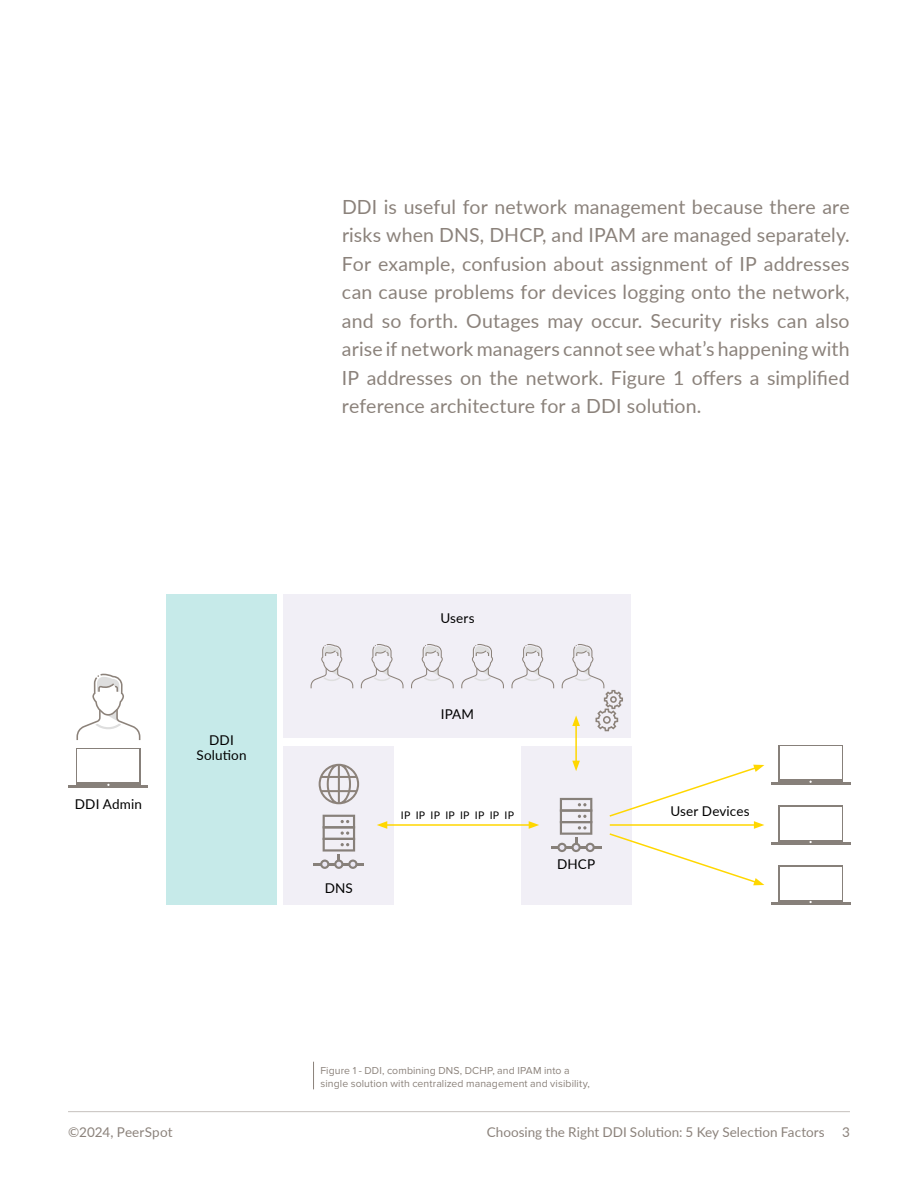
<style>
.page{position:relative;width:918px;height:1188px;background:#fff}
.page>*{position:absolute;margin:0;border:0;box-sizing:border-box;transform-origin:0 0}
.t1{font:19.5px/28.5px "Lato";letter-spacing:.005em;color:#8b827b;text-align:justify}
.t2{font:13.5px "Lato";color:#8b827b}
.t3{font:13.5px/14.7px "Lato";letter-spacing:.01em;color:#000;text-align:center}
.t4{font:10.5px/12.6px "Proxima Nova";letter-spacing:.01em;color:#8b827b}
.t5{font:10.5px "Lato";letter-spacing:.02em;color:#000}
</style>
<div class="page">
<hr style="left:68px;top:1111px;width:782px;height:1px;background:#c5c1bd">
<div style="left:284px;top:594px;width:347px;height:144px;background:#f1eff6"></div>
<div style="left:284px;top:746px;width:110px;height:158px;background:#f1eff6"></div>
<div style="left:166px;top:594px;width:111px;height:310px;background:#c6eae9"></div>
<div style="left:521px;top:746px;width:110px;height:158px;background:#f1eff6"></div>
<svg style="left:313px;top:1062px;width:1px;height:27px"></svg>
<div style="left:778px;top:745px;width:65px;height:38px;background:#87807a"></div>
<hr style="left:771px;top:782px;width:79px;height:2px;background:#87807a">
<div style="left:780px;top:746px;width:61px;height:33px;background:#fff"></div>
<svg style="left:778px;top:865px;width:65px;height:37px"></svg>
<hr style="left:771px;top:902px;width:79px;height:3px;background:#87807a">
<div style="left:780px;top:867px;width:61px;height:32px;background:#fff"></div>
<hr style="left:314px;top:863px;width:50px;height:2px;background:#87807a">
<svg style="left:320px;top:815px;width:38px;height:54px"></svg>
<hr style="left:551px;top:846px;width:50px;height:3px;background:#87807a">
<svg style="left:557px;top:798px;width:38px;height:54px"></svg>
<svg style="left:319px;top:764px;width:40px;height:40px"></svg>
<svg style="left:311px;top:644px;width:42px;height:44px"></svg>
<svg style="left:361px;top:644px;width:43px;height:44px"></svg>
<svg style="left:411px;top:644px;width:43px;height:44px"></svg>
<svg style="left:461px;top:644px;width:43px;height:44px"></svg>
<svg style="left:511px;top:644px;width:43px;height:44px"></svg>
<svg style="left:778px;top:805px;width:65px;height:37px"></svg>
<hr style="left:771px;top:842px;width:79px;height:3px;background:#87807a">
<div style="left:780px;top:807px;width:61px;height:32px;background:#fff"></div>
<div style="left:76px;top:748px;width:65px;height:38px;background:linear-gradient(to right,#89827c,#89827c)"></div>
<hr style="left:69px;top:785px;width:79px;height:3px;background:#87807a">
<div style="left:78px;top:750px;width:61px;height:32px;background:#fff"></div>
<svg style="left:76px;top:674px;width:64px;height:66px"></svg>
<svg style="left:609px;top:765px;width:155px;height:120px"></svg>
<hr style="left:575px;top:724px;width:2px;height:39px;background:#ffd700">
<svg style="left:572px;top:761px;width:8px;height:10px"></svg>
<svg style="left:562px;top:644px;width:61px;height:87px"></svg>
<hr style="left:385px;top:824px;width:146px;height:2px;background:#ffd700">
<svg style="left:529px;top:821px;width:10px;height:8px"></svg>
<svg style="left:377px;top:821px;width:10px;height:8px"></svg>
<p class="t1" style="left:342px;top:192px;width:509px">DDI is useful for network management because there are risks when DNS, DHCP, and IPAM are managed separately.<br>For example, confusion about assignment of IP addresses can cause problems for devices logging onto the network, and so forth. Outages may occur. Security risks can also arise if network managers cannot see what’s happening with IP addresses on the network. Figure 1 offers a simplified reference architecture for a DDI solution.</p>
<p class="t3" style="left:440px;top:610px;width:36px">Users</p>
<p class="t3" style="left:75px;top:796px;width:69px">DDI Admin</p>
<p class="t3" style="left:197px;top:732px;width:52px">DDI<br>Solution</p>
<p class="t3" style="left:441px;top:706px;width:35px">IPAM</p>
<p class="t5" style="left:401px;top:808px;width:115px">IP IP IP IP IP IP IP IP</p>
<p class="t3" style="left:670px;top:804px;width:81px">User Devices</p>
<p class="t3" style="left:325px;top:880px;width:30px">DNS</p>
<p class="t3" style="left:557px;top:856px;width:40px">DHCP</p>
<p class="t4" style="left:320px;top:1065px;width:271px">Figure 1 - DDI, combining DNS, DCHP, and IPAM into a single solution with centralized management and visibility,</p>
<p class="t2" style="left:68px;top:1122px;width:106px">©2024, PeerSpot</p>
<p class="t2" style="left:487px;top:1122px;width:339px">Choosing the Right DDI Solution: 5 Key Selection Factors</p>
<p class="t2" style="left:842px;top:1122px;width:9px">3</p>
</div>
